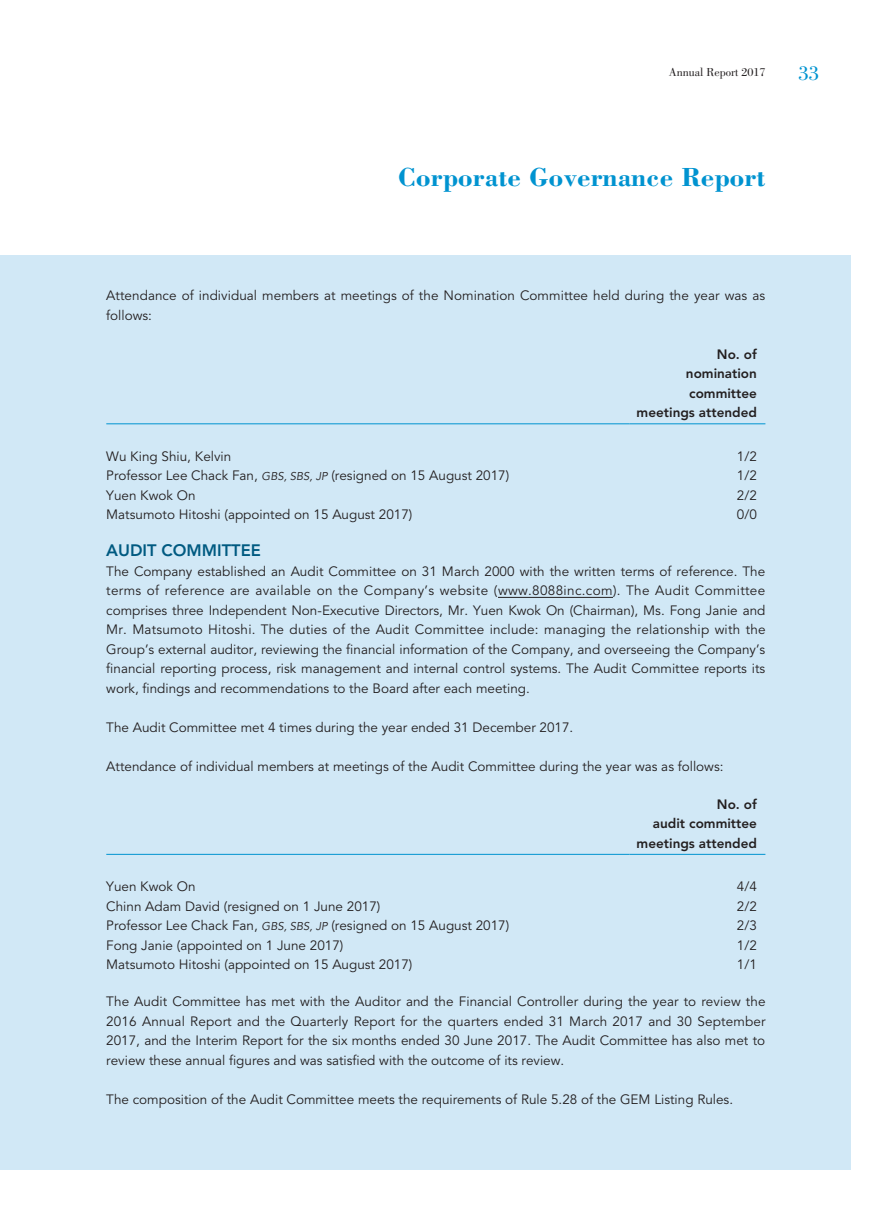
<style>
.page{position:relative;width:893px;height:1212px;background:#fff}
.page>*{position:absolute;margin:0;border:0;box-sizing:border-box;transform-origin:0 0}
.t1{font:700 27px "Bodoni Std";color:#0093d0}
.t2{font:21px "Bodoni Std";color:#0093d0}
._01_H1{font:800 16.5px "Avenir LT Std";color:#005a81}
._00_txt{font:13.5px/19.5px "Avenir LT Std";color:#231f20;text-align:justify}
._50_Table_txt{font:13.5px "Avenir LT Std";color:#231f20}
._50_Table_txt-2{font:800 13.5px "Avenir LT Std";color:#231f20}
.t3{font:12px "Bodoni Std";color:#231f20}
.s1{font-style:italic;font-size:11.25px}
</style>
<div class="page">
<div style="left:0;top:255px;width:850px;height:914px;background:#d1e8f6"></div>
<hr style="left:106px;top:423px;width:523px;height:1px;background:#0093d0">
<hr style="left:629px;top:423px;width:136px;height:1px;background:#0093d0">
<hr style="left:498px;top:597px;width:115px;height:1px;background:#231f20">
<hr style="left:106px;top:854px;width:523px;height:1px;background:#0093d0">
<hr style="left:629px;top:854px;width:136px;height:1px;background:#0093d0">
<p class="t3" style="left:669px;top:66px;width:98px">Annual Report 2017</p>
<h2 class="t2" style="left:798px;top:61px;width:22px">33</h2>
<h1 class="t1" style="left:398px;top:160px;width:369px">Corporate Governance Report</h1>
<p class="_00_txt" style="left:106px;top:286px;width:660px">Attendance of individual members at meetings of the Nomination Committee held during the year was as follows:</p>
<p class="_50_Table_txt-2" style="left:717px;top:346px;width:41px">No. of</p>
<p class="_50_Table_txt-2" style="left:686px;top:366px;width:72px">nomination</p>
<p class="_50_Table_txt-2" style="left:689px;top:385px;width:69px">committee</p>
<p class="_50_Table_txt-2" style="left:637px;top:405px;width:122px">meetings attended</p>
<p class="_50_Table_txt" style="left:106px;top:448px;width:127px">Wu King Shiu, Kelvin</p>
<p class="_50_Table_txt" style="left:737px;top:448px;width:22px">1/2</p>
<p class="_50_Table_txt" style="left:106px;top:468px;width:404px">Professor Lee Chack Fan, <span class="s1">GBS, SBS, JP</span> (resigned on 15 August 2017)</p>
<p class="_50_Table_txt" style="left:737px;top:468px;width:22px">1/2</p>
<p class="_50_Table_txt" style="left:106px;top:487px;width:91px">Yuen Kwok On</p>
<p class="_50_Table_txt" style="left:737px;top:487px;width:22px">2/2</p>
<p class="_50_Table_txt" style="left:106px;top:507px;width:308px">Matsumoto Hitoshi (appointed on 15 August 2017)</p>
<p class="_50_Table_txt" style="left:737px;top:507px;width:22px">0/0</p>
<p class="_01_H1" style="left:106px;top:541px;width:156px">AUDIT COMMITTEE</p>
<p class="_00_txt" style="left:106px;top:562px;width:661px">The Company established an Audit Committee on 31 March 2000 with the written terms of reference. The terms of reference are available on the Company’s website (www.8088inc.com). The Audit Committee comprises three Independent Non-Executive Directors, Mr. Yuen Kwok On (Chairman), Ms. Fong Janie and Mr. Matsumoto Hitoshi. The duties of the Audit Committee include: managing the relationship with the Group’s external auditor, reviewing the financial information of the Company, and overseeing the Company’s financial reporting process, risk management and internal control systems. The Audit Committee reports its work, findings and recommendations to the Board after each meeting.</p>
<p class="_00_txt" style="left:106px;top:718px;width:469px">The Audit Committee met 4 times during the year ended 31 December 2017.</p>
<p class="_00_txt" style="left:106px;top:757px;width:619px">Attendance of individual members at meetings of the Audit Committee during the year was as follows:</p>
<p class="_50_Table_txt-2" style="left:717px;top:796px;width:41px">No. of</p>
<p class="_50_Table_txt-2" style="left:653px;top:816px;width:106px">audit committee</p>
<p class="_50_Table_txt-2" style="left:637px;top:835px;width:122px">meetings attended</p>
<p class="_50_Table_txt" style="left:106px;top:879px;width:91px">Yuen Kwok On</p>
<p class="_50_Table_txt" style="left:737px;top:879px;width:22px">4/4</p>
<p class="_50_Table_txt" style="left:106px;top:898px;width:276px">Chinn Adam David (resigned on 1 June 2017)</p>
<p class="_50_Table_txt" style="left:737px;top:898px;width:22px">2/2</p>
<p class="_50_Table_txt" style="left:106px;top:918px;width:404px">Professor Lee Chack Fan, <span class="s1">GBS, SBS, JP</span> (resigned on 15 August 2017)</p>
<p class="_50_Table_txt" style="left:737px;top:918px;width:22px">2/3</p>
<p class="_50_Table_txt" style="left:106px;top:937px;width:239px">Fong Janie (appointed on 1 June 2017)</p>
<p class="_50_Table_txt" style="left:737px;top:937px;width:22px">1/2</p>
<p class="_50_Table_txt" style="left:106px;top:957px;width:308px">Matsumoto Hitoshi (appointed on 15 August 2017)</p>
<p class="_50_Table_txt" style="left:737px;top:957px;width:22px">1/1</p>
<p class="_00_txt" style="left:106px;top:992px;width:661px">The Audit Committee has met with the Auditor and the Financial Controller during the year to review the 2016 Annual Report and the Quarterly Report for the quarters ended 31 March 2017 and 30 September 2017, and the Interim Report for the six months ended 30 June 2017. The Audit Committee has also met to review these annual figures and was satisfied with the outcome of its review.</p>
<p class="_00_txt" style="left:106px;top:1089px;width:628px">The composition of the Audit Committee meets the requirements of Rule 5.28 of the GEM Listing Rules.</p>
</div>
